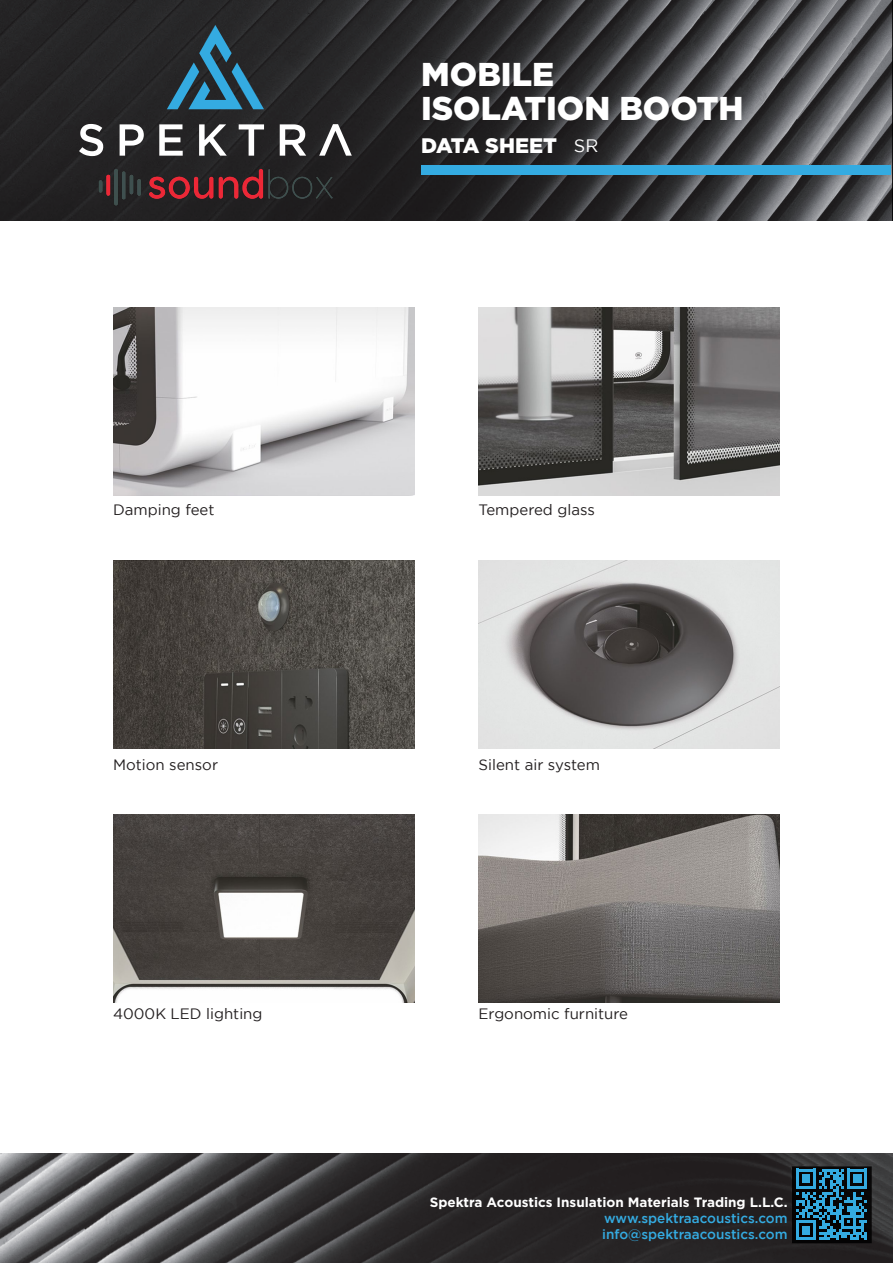
<style>
.page{position:relative;width:893px;height:1263px;background:#fff}
.page>*{position:absolute;margin:0;border:0;box-sizing:border-box;transform-origin:0 0}
.t1{font:900 33px "Gotham";color:#fff}
.t2{font:900 21px "Gotham";color:#fff}
.t3{font:18px "Gotham";color:#fff}
.t4{font:15px "Gotham";color:#231f20}
.t5{font:500 13.5px "Gotham";color:#34abe1}
.t6{font:700 13.5px "Gotham";color:#fff}
</style>
<div class="page">
<img style="left:0;top:0;width:893px;height:220px">
<img style="left:0;top:1154px;width:893px;height:109px">
<div style="left:793px;top:1167px;width:78px;height:75px;background:#070607"></div>
<div style="left:792px;top:1166px;width:80px;height:77px;border:2px solid #231f20"></div>
<svg style="left:796px;top:1169px;width:71px;height:71px"></svg>
<div style="left:421px;top:165px;width:469px;height:10px;background:#34abe1"></div>
<svg style="left:167px;top:25px;width:97px;height:84px;background:#2a4e5f"></svg>
<svg style="left:79px;top:124px;width:273px;height:32px"></svg>
<img style="left:99px;top:168px;width:233px;height:37px">
<img style="left:113px;top:308px;width:301px;height:188px">
<img style="left:478px;top:814px;width:302px;height:188px">
<img style="left:113px;top:814px;width:301px;height:188px">
<img style="left:113px;top:561px;width:301px;height:188px">
<img style="left:478px;top:308px;width:302px;height:188px">
<img style="left:478px;top:561px;width:302px;height:188px">
<p class="t1" style="left:421px;top:56px;width:134px">MOBILE</p>
<p class="t1" style="left:421px;top:89px;width:324px">ISOLATION BOOTH</p>
<p class="t2" style="left:421px;top:133px;width:137px">DATA SHEET</p>
<p class="t3" style="left:574px;top:136px;width:26px">SR</p>
<p class="t4" style="left:113px;top:501px;width:103px">Damping feet</p>
<p class="t4" style="left:478px;top:501px;width:118px">Tempered glass</p>
<p class="t4" style="left:113px;top:756px;width:106px">Motion sensor</p>
<p class="t4" style="left:478px;top:756px;width:123px">Silent air system</p>
<p class="t4" style="left:113px;top:1005px;width:151px">4000K LED lighting</p>
<p class="t4" style="left:478px;top:1005px;width:151px">Ergonomic furniture</p>
<p class="t6" style="left:430px;top:1194px;width:359px">Spektra Acoustics Insulation Materials Trading L.L.C.</p>
<p class="t5" style="left:604px;top:1210px;width:185px">www.spektraacoustics.com</p>
<p class="t5" style="left:602px;top:1227px;width:187px">info@spektraacoustics.com</p>
</div>
